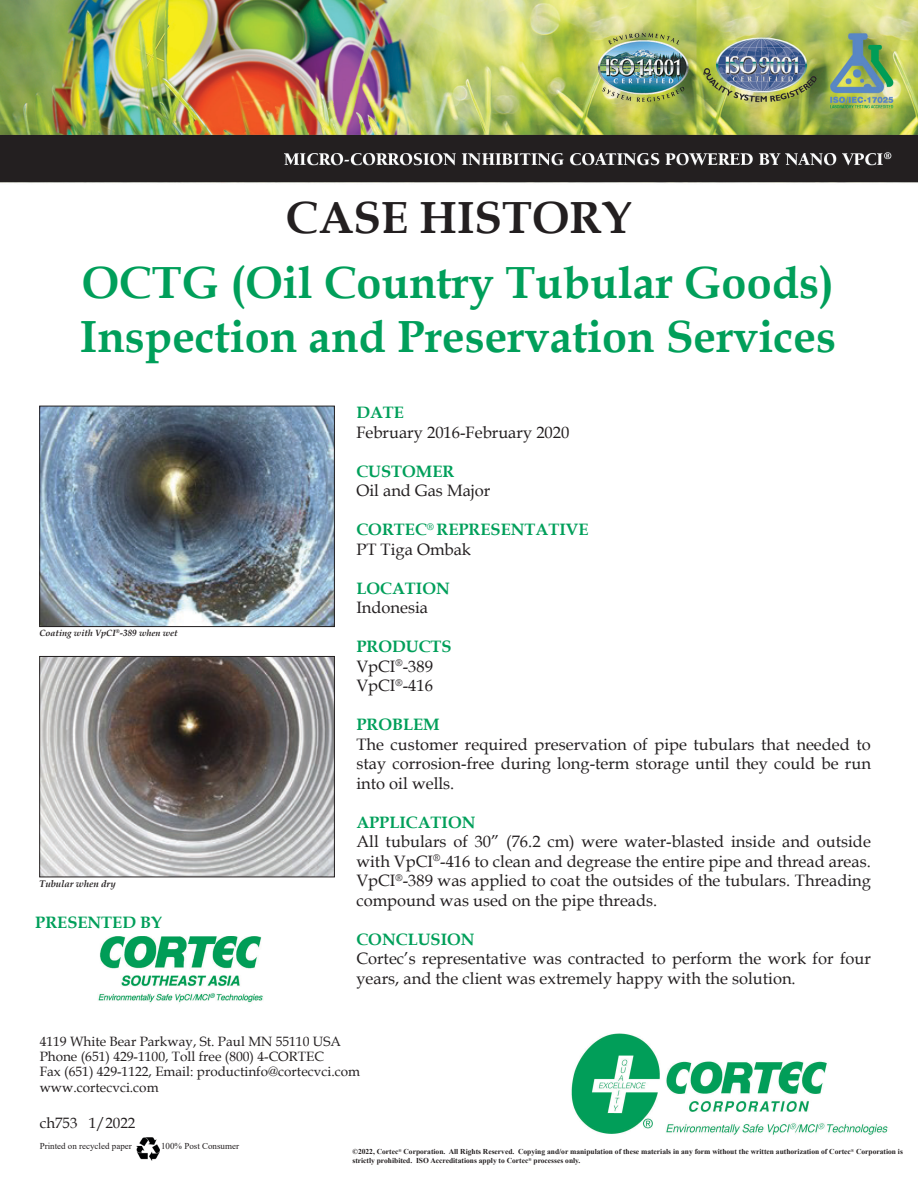
<style>
.page{position:relative;width:918px;height:1188px;background:#fff}
.page>*{position:absolute;margin:0;border:0;box-sizing:border-box;transform-origin:0 0}
.t1{font:700 45px "Book Antiqua";color:#009f5a}
.t2{font:700 45px "Book Antiqua";color:#231f20}
.t3{font:16.5px/19.5px "Book Antiqua";color:#231f20;text-align:justify}
.t4{font:700 16.5px "Book Antiqua";color:#009f5a}
.t5{font:15px "Book Antiqua";color:#231f20}
.t6{font:13.5px "Book Antiqua";color:#231f20}
.t7{font:italic 700 9.6px "Book Antiqua";color:#231f20}
.t8{font:9px "Times New Roman";color:#231f20}
.t9{font:italic 700 9px "Book Antiqua";color:#231f20}
.t10{font:700 7.5px "Times New Roman";color:#231f20}
</style>
<div class="page">
<img style="left:0;top:0;width:918px;height:1161px">
<img style="left:136px;top:1137px;width:23px;height:23px">
<img style="left:570px;top:1032px;width:326px;height:105px">
<img style="left:97px;top:937px;width:167px;height:68px">
<img style="left:41px;top:408px;width:292px;height:217px">
<div style="left:39px;top:406px;width:296px;height:221px;border:1px solid #231f20"></div>
<img style="left:41px;top:658px;width:292px;height:217px">
<div style="left:39px;top:656px;width:296px;height:221px;border:1px solid #231f20"></div>
<p class="t2" style="left:286px;top:187px;width:348px">CASE HISTORY</p>
<p class="t1" style="left:82px;top:252px;width:754px">OCTG (Oil Country Tubular Goods)</p>
<p class="t1" style="left:80px;top:306px;width:758px">Inspection and Preservation Services</p>
<p class="t9" style="left:39px;top:627px;width:140px">Coating with VpCI<sup>®</sup>-389 when wet</p>
<p class="t7" style="left:39px;top:877px;width:78px">Tubular when dry</p>
<p class="t4" style="left:35px;top:911px;width:128px">PRESENTED BY</p>
<p class="t4" style="left:356px;top:401px;width:49px">DATE</p>
<p class="t3" style="left:356px;top:422px;width:214px">February 2016-February 2020</p>
<p class="t4" style="left:356px;top:460px;width:100px">CUSTOMER</p>
<p class="t3" style="left:356px;top:480px;width:135px">Oil and Gas Major</p>
<p class="t4" style="left:356px;top:518px;width:234px">CORTEC<sup>®</sup> REPRESENTATIVE</p>
<p class="t3" style="left:356px;top:539px;width:116px">PT Tiga Ombak</p>
<p class="t4" style="left:356px;top:577px;width:95px">LOCATION</p>
<p class="t3" style="left:356px;top:597px;width:73px">Indonesia</p>
<p class="t4" style="left:356px;top:635px;width:97px">PRODUCTS</p>
<p class="t3" style="left:356px;top:656px;width:78px">VpCI<sup>®</sup>-389</p>
<p class="t3" style="left:356px;top:675px;width:78px">VpCI<sup>®</sup>-416</p>
<p class="t4" style="left:356px;top:713px;width:85px">PROBLEM</p>
<p class="t3" style="left:356px;top:734px;width:516px">The customer required preservation of pipe tubulars that needed to stay corrosion-free during long-term storage until they could be run into oil wells.</p>
<p class="t4" style="left:356px;top:811px;width:121px">APPLICATION</p>
<p class="t3" style="left:356px;top:831px;width:516px">All tubulars of 30” (76.2 cm) were water-blasted inside and outside with VpCI<sup>®</sup>-416 to clean and degrease the entire pipe and thread areas.<br>VpCI<sup>®</sup>-389 was applied to coat the outsides of the tubulars. Threading compound was used on the pipe threads.</p>
<p class="t4" style="left:356px;top:928px;width:120px">CONCLUSION</p>
<p class="t3" style="left:356px;top:948px;width:516px">Cortec’s representative was contracted to perform the work for four years, and the client was extremely happy with the solution.</p>
<p class="t6" style="left:40px;top:1032px;width:303px">4119 White Bear Parkway, St. Paul MN 55110 USA</p>
<p class="t6" style="left:40px;top:1047px;width:286px">Phone (651) 429-1100, Toll free (800) 4-CORTEC</p>
<p class="t6" style="left:40px;top:1062px;width:322px">Fax (651) 429-1122, Email: productinfo@cortecvci.com</p>
<p class="t6" style="left:40px;top:1078px;width:120px">www.cortecvci.com</p>
<p class="t5" style="left:40px;top:1113px;width:97px">ch753 1/2022</p>
<p class="t8" style="left:40px;top:1140px;width:94px">Printed on recycled paper</p>
<p class="t8" style="left:161px;top:1140px;width:80px">100% Post Consumer</p>
<p class="t10" style="left:352px;top:1146px;width:552px">©2022, Cortec<sup>®</sup> Corporation. All Rights Reserved. Copying and/or manipulation of these materials in any form without the written authorization of Cortec<sup>®</sup> Corporation is</p>
<p class="t10" style="left:352px;top:1155px;width:230px">strictly prohibited. ISO Accreditations apply to Cortec<sup>®</sup> processes only.</p>
</div>
